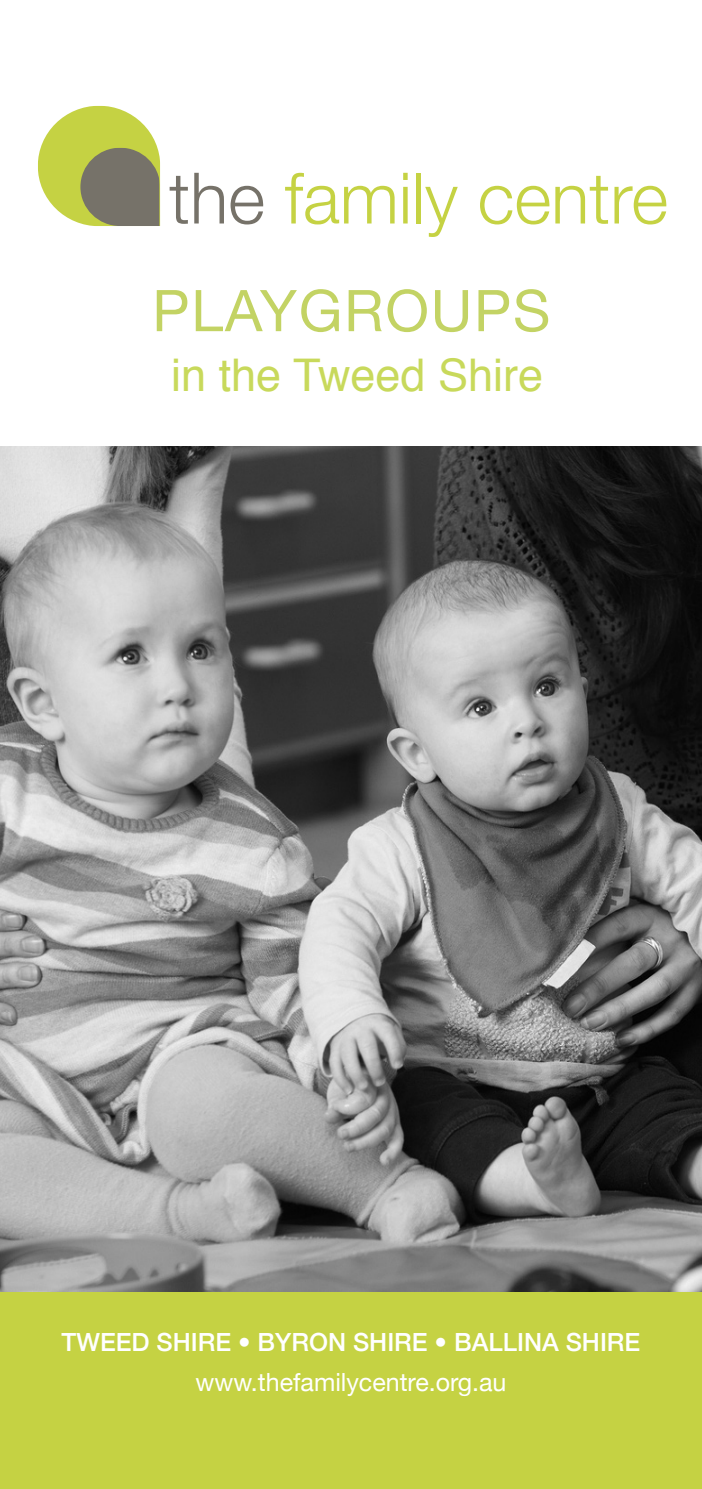
<style>
.page{position:relative;width:702px;height:1489px;background:#fff}
.page>*{position:absolute;margin:0;border:0;box-sizing:border-box;transform-origin:0 0}
.t1{font:300 71px "Helvetica Neue";color:#c5d243}
.t2{font:57.5px "Helvetica Neue";letter-spacing:.03em;color:#c3d364}
.t3{font:45px "Helvetica";color:#c8d95b}
.t4{font:500 25px "Helvetica Neue";color:#fff}
.t5{font:25px "Helvetica Neue";color:#fff}
.s1{color:#767269}
</style>
<div class="page">
<svg style="left:38px;top:106px;width:122px;height:120px;background:#b2b66d"></svg>
<img style="left:0;top:446px;width:702px;height:846px">
<div style="left:0;top:1292px;width:702px;height:196px;background:#c5d243"></div>
<p class="t1" style="left:169px;top:141px;width:500px"><span class="s1">the</span> family centre</p>
<p class="t2" style="left:152px;top:269px;width:399px">PLAYGROUPS</p>
<p class="t3" style="left:171px;top:340px;width:373px">in the Tweed Shire</p>
<p class="t4" style="left:62px;top:1321px;width:580px">TWEED SHIRE • BYRON SHIRE • BALLINA SHIRE</p>
<p class="t5" style="left:195px;top:1363px;width:312px">www.thefamilycentre.org.au</p>
</div>
